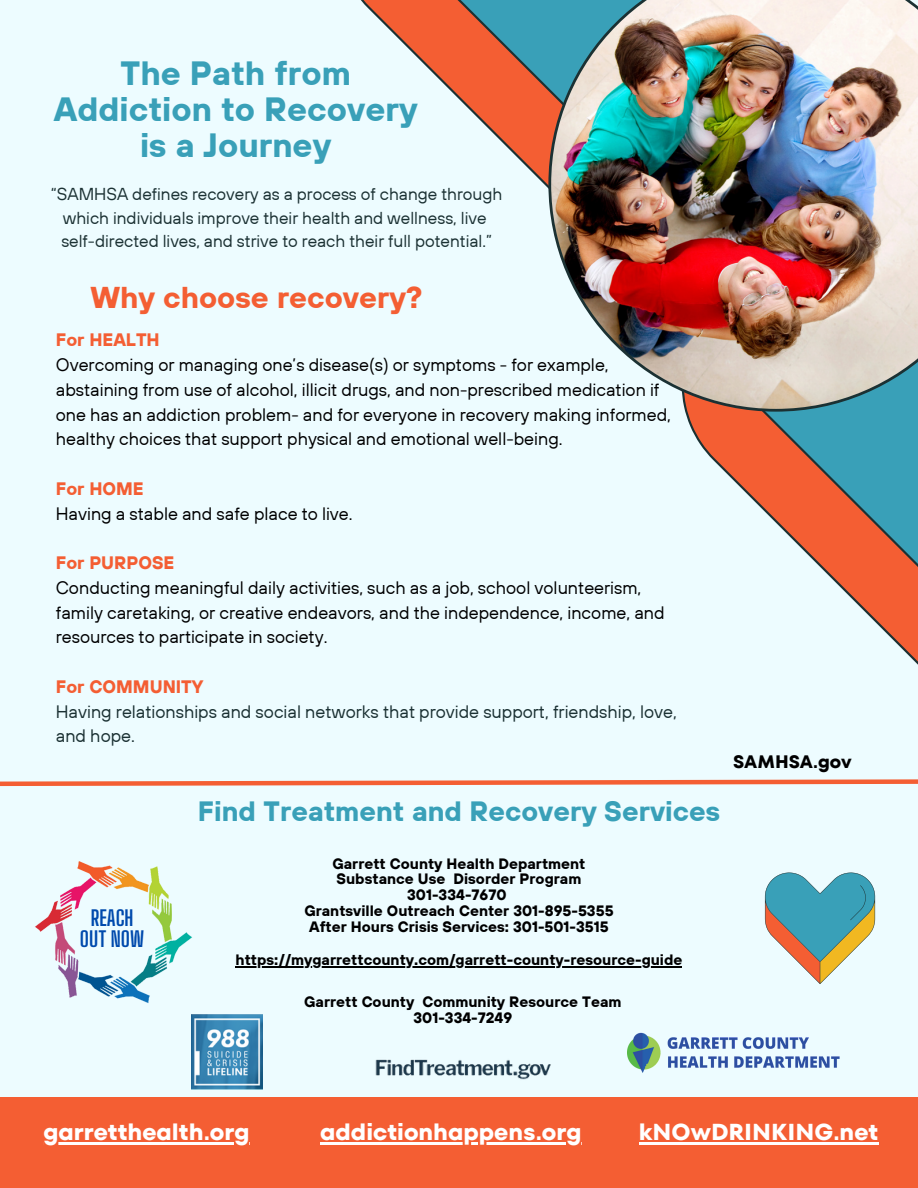
<style>
.page{position:relative;width:918px;height:1188px;background:#edfcff}
.page>*{position:absolute;margin:0;border:0;box-sizing:border-box;transform-origin:0 0}
.t1{font:700 33.6px "TT Hoves";color:#39a0b8}
.t2{font:700 30px "TT Hoves";color:#f45e33}
.t3{font:700 27.9px "TT Hoves";color:#39a0b8}
.t4{font:700 22.95px "TT Fors";color:#fff}
.t5{font:700 21px "Big Shoulders Display";color:#004aad}
.t6{font:18px/24.8px "TT Hoves";color:#000}
.t7{font:18px/24.8px "TT Hoves";color:#1b3133}
.t8{font:700 18px "TT Hoves";color:#f45e33}
.t9{font:700 18px "TT Fors";color:#000}
.t10{font:17.25px/23.5px "TT Hoves";color:#1b3133;text-align:center}
.t11{font:700 15px "TT Hoves";color:#000}
</style>
<div class="page">
<svg style="left:685px;top:412px;width:233px;height:253px"></svg>
<svg style="left:361px;top:0;width:187px;height:188px"></svg>
<img style="left:551px;top:0;width:367px;height:409px">
<div style="left:0;top:1097px;width:918px;height:91px;background:#f45e33"></div>
<svg style="left:765px;top:873px;width:110px;height:111px"></svg>
<img style="left:628px;top:1032px;width:211px;height:41px">
<img style="left:35px;top:861px;width:179px;height:154px">
<img style="left:191px;top:1015px;width:71px;height:74px">
<img style="left:375px;top:1059px;width:176px;height:21px">
<svg style="left:0;top:779px;width:918px;height:8px"></svg>
<hr style="left:320px;top:1142px;width:262px;height:3px;background:#fff">
<hr style="left:43px;top:1142px;width:207px;height:3px;background:#fff">
<hr style="left:639px;top:1142px;width:239px;height:3px;background:#fff">
<hr style="left:236px;top:967px;width:446px;height:1px;background:#000">
<p class="t1" style="left:121px;top:51px;width:232px">The Path from</p>
<p class="t1" style="left:54px;top:87px;width:365px">Addiction to Recovery</p>
<p class="t1" style="left:140px;top:123px;width:193px">is a Journey</p>
<p class="t10" style="left:51px;top:182px;width:453px">“SAMHSA defines recovery as a process of change through which individuals improve their health and wellness, live</p>
<p class="t10" style="left:61px;top:229px;width:432px">self-directed lives, and strive to reach their full potential.”</p>
<p class="t2" style="left:91px;top:278px;width:333px">Why choose recovery?</p>
<p class="t8" style="left:56px;top:328px;width:105px">For HEALTH</p>
<p class="t6" style="left:56px;top:352px;width:617px">Overcoming or managing one’s disease(s) or symptoms - for example, abstaining from use of alcohol, illicit drugs, and non-prescribed medication if one has an addiction problem- and for everyone in recovery making informed, healthy choices that support physical and emotional well-being.</p>
<p class="t8" style="left:56px;top:477px;width:89px">For HOME</p>
<p class="t6" style="left:56px;top:501px;width:298px">Having a stable and safe place to live.</p>
<p class="t8" style="left:56px;top:551px;width:120px">For PURPOSE</p>
<p class="t6" style="left:56px;top:575px;width:610px">Conducting meaningful daily activities, such as a job, school volunteerism, family caretaking, or creative endeavors, and the independence, income, and resources to participate in society.</p>
<p class="t8" style="left:56px;top:675px;width:149px">For COMMUNITY</p>
<p class="t7" style="left:56px;top:699px;width:623px">Having relationships and social networks that provide support, friendship, love, and hope.</p>
<p class="t5" style="left:91px;top:906px;width:44px">REACH</p>
<p class="t5" style="left:80px;top:927px;width:66px">OUT NOW</p>
<p class="t3" style="left:198px;top:793px;width:524px">Find Treatment and Recovery Services</p>
<p class="t11" style="left:332px;top:854px;width:255px">Garrett County Health Department</p>
<p class="t11" style="left:337px;top:869px;width:246px">Substance Use Disorder Program</p>
<p class="t11" style="left:407px;top:885px;width:101px">301-334-7670</p>
<p class="t11" style="left:304px;top:901px;width:311px">Grantsville Outreach Center 301-895-5355</p>
<p class="t11" style="left:309px;top:917px;width:301px">After Hours Crisis Services: 301-501-3515</p>
<p class="t11" style="left:236px;top:950px;width:448px">https://mygarrettcounty.com/garrett-county-resource-guide</p>
<p class="t11" style="left:304px;top:992px;width:319px">Garrett County Community Resource Team</p>
<p class="t11" style="left:413px;top:1008px;width:100px">301-334-7249</p>
<p class="t9" style="left:733px;top:749px;width:120px">SAMHSA.gov</p>
<p class="t4" style="left:43px;top:1116px;width:208px">garretthealth.org</p>
<p class="t4" style="left:320px;top:1116px;width:263px">addictionhappens.org</p>
<p class="t4" style="left:639px;top:1116px;width:241px">kNOwDRINKING.net</p>
</div>
